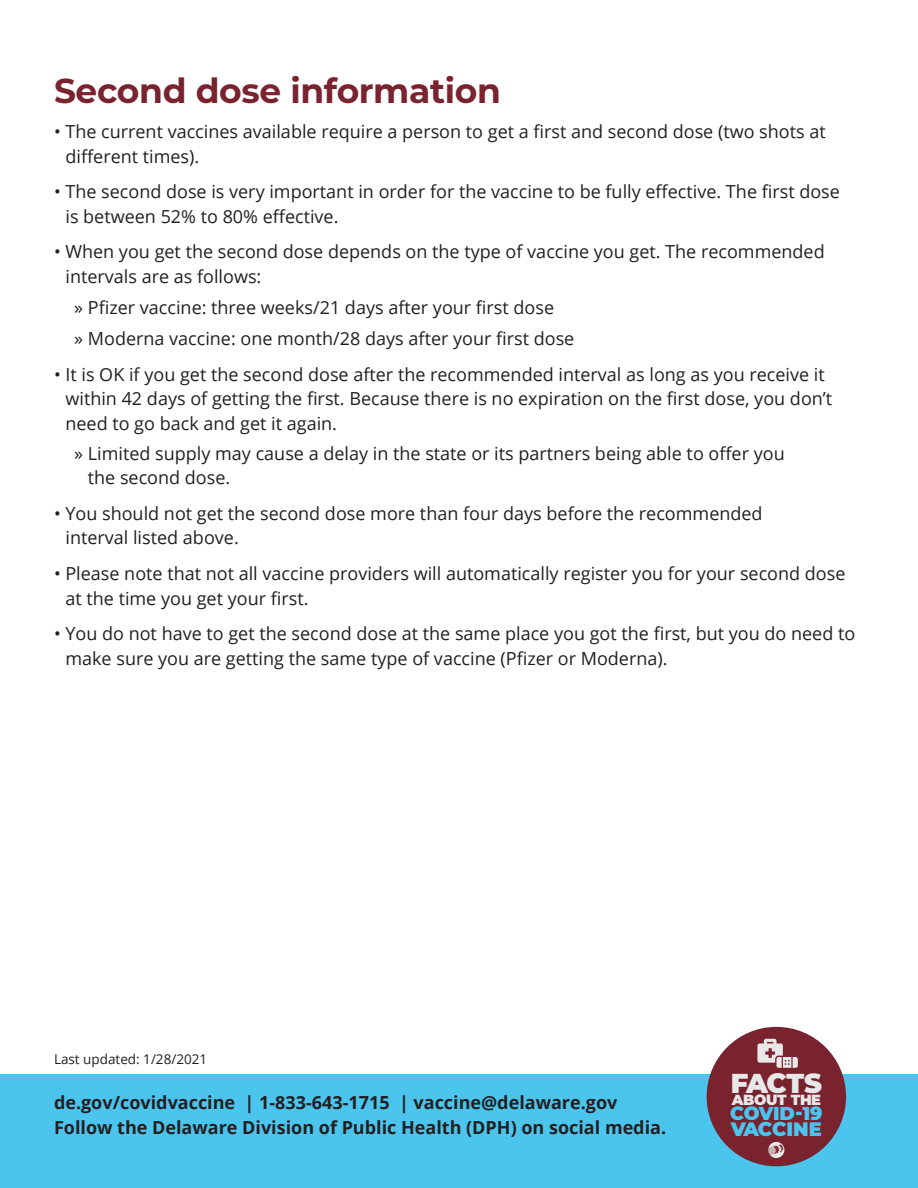
<style>
.page{position:relative;width:918px;height:1188px;background:#fff}
.page>*{position:absolute;margin:0;border:0;box-sizing:border-box;transform-origin:0 0}
.t1{font:700 34.5px "Montserrat";letter-spacing:-.01em;color:#79232e}
.t2{font:900 27.15px "Montserrat";letter-spacing:-.035em;color:#e8e8e8}
.t3{font:900 19.35px "Montserrat";letter-spacing:-.01em;color:#4bc5ee}
.t4{font:900 18.6px "Montserrat";letter-spacing:-.015em;color:#4bc5ee}
.t5{font:18px/24.6px "Open Sans";color:#231f20}
.t6{font:700 18px/24.6px "Open Sans";color:#231f20}
.t7{font:900 14.55px "Montserrat";letter-spacing:-.025em;color:#e8e8e8}
.t8{font:13.5px "Open Sans";color:#231f20}
</style>
<div class="page">
<div style="left:0;top:1075px;width:918px;height:113px;background:#4bc5ee"></div>
<div style="left:707px;top:1027px;width:139px;height:139px;background:#79232e;border-radius:50%"></div>
<svg style="left:757px;top:1039px;width:41px;height:29px"></svg>
<svg style="left:768px;top:1142px;width:16px;height:16px"></svg>
<h1 class="t1" style="left:54px;top:65px;width:448px">Second dose information</h1>
<p class="t5" style="left:65px;top:119px;width:762px;text-indent:-11px">• The current vaccines available require a person to get a first and second dose (two shots at different times).</p>
<p class="t5" style="left:65px;top:179px;width:776px;text-indent:-11px">• The second dose is very important in order for the vaccine to be fully effective. The first dose is between 52% to 80% effective.</p>
<p class="t5" style="left:65px;top:239px;width:761px;text-indent:-11px">• When you get the second dose depends on the type of vaccine you get. The recommended intervals are as follows:</p>
<p class="t5" style="left:74px;top:291px;width:502px;line-height:31.3px">» Pfizer vaccine: three weeks/21 days after your first dose<br>» Moderna vaccine: one month/28 days after your first dose</p>
<p class="t5" style="left:65px;top:361px;width:768px;text-indent:-11px">• It is OK if you get the second dose after the recommended interval as long as you receive it within 42 days of getting the first. Because there is no expiration on the first dose, you don’t need to go back and get it again.</p>
<p class="t5" style="left:88px;top:441px;width:698px;text-indent:-14px">» Limited supply may cause a delay in the state or its partners being able to offer you the second dose.</p>
<p class="t5" style="left:65px;top:501px;width:699px;text-indent:-11px">• You should not get the second dose more than four days before the recommended interval listed above.</p>
<p class="t5" style="left:65px;top:561px;width:782px;text-indent:-11px">• Please note that not all vaccine providers will automatically register you for your second dose at the time you get your first.</p>
<p class="t5" style="left:65px;top:621px;width:791px;text-indent:-11px">• You do not have to get the second dose at the same place you got the first, but you do need to make sure you are getting the same type of vaccine (Pfizer or Moderna).</p>
<p class="t8" style="left:54px;top:1050px;width:155px">Last updated: 1/28/2021</p>
<p class="t6" style="left:54px;top:1090px;width:614px">de.gov/covidvaccine | 1-833-643-1715 | vaccine@delaware.gov<br>Follow the Delaware Division of Public Health (DPH) on social media.</p>
<h2 class="t2" style="left:731px;top:1063px;width:93px">FACTS</h2>
<p class="t7" style="left:732px;top:1089px;width:91px">ABOUT THE</p>
<p class="t4" style="left:730px;top:1100px;width:94px">COVID-19</p>
<p class="t3" style="left:731px;top:1114px;width:93px">VACCINE</p>
</div>
